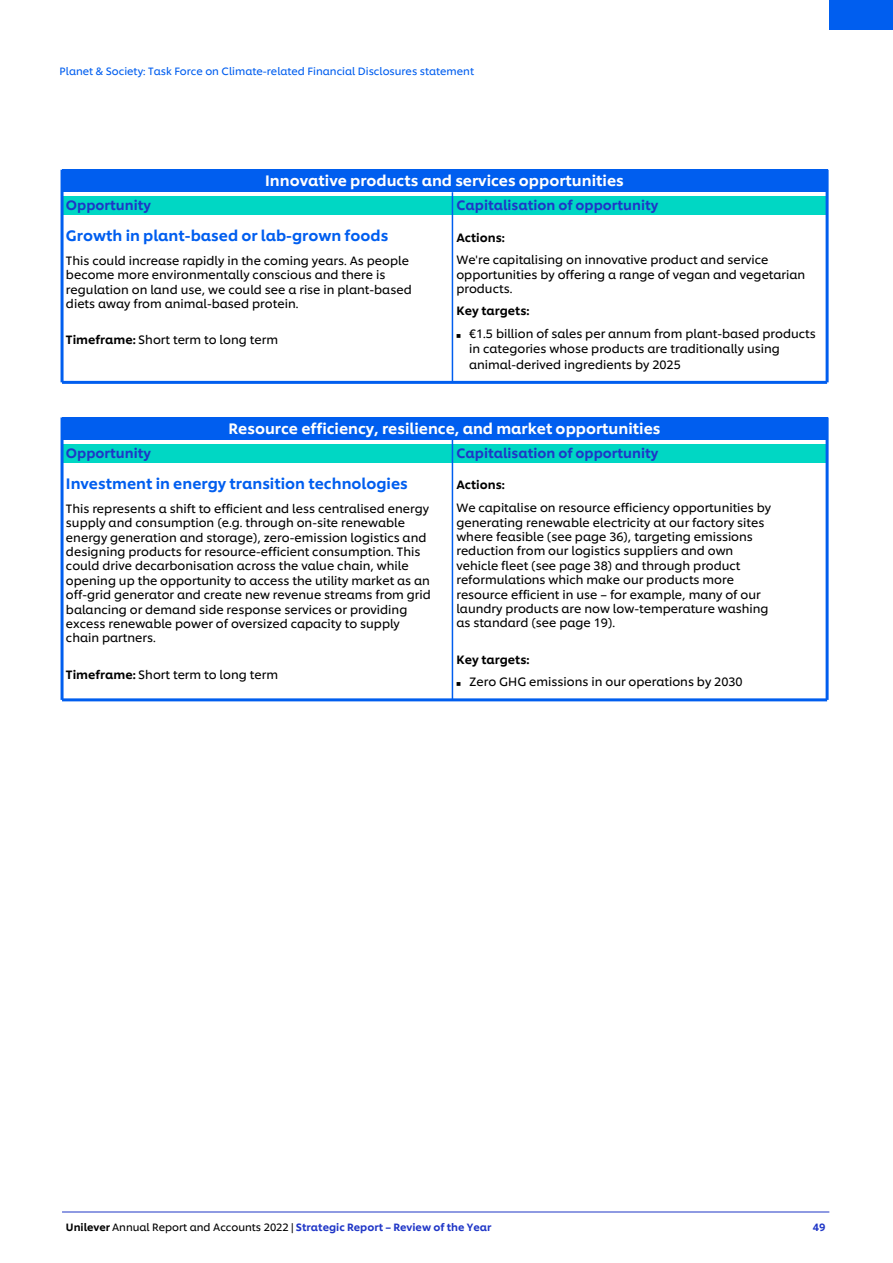
<style>
.page{position:relative;width:893px;height:1263px;background:#fff}
.page>*{position:absolute;margin:0;border:0;box-sizing:border-box;transform-origin:0 0}
.t1{font:500 15px "Unilever Shilling";color:#fff}
.t2{font:500 15px "Unilever Shilling";color:#005eef}
.t3{font:500 13.5px "Unilever Shilling";color:#1f36c7}
.t4{font:12px/14.4px "Unilever Shilling";color:#000}
.t5{font:500 12px "Unilever Shilling";color:#000}
.t6{font:10.5px "Unilever Shilling";color:#005eef}
.t7{font:500 10.5px "Unilever Shilling";color:#1f36c7}
.s1{font-weight:500}
.s2{font-family:"Quivira";font-size:6px}
.s3{color:#000}
.s4{font-weight:400;color:#000}
</style>
<div class="page">
<hr style="left:62px;top:1211px;width:767px;height:1px;background:#1f36c7">
<div style="left:62px;top:197px;width:765px;height:18px;background:#00d7c4"></div>
<div style="left:62px;top:170px;width:765px;height:22px;background:#005eef"></div>
<div style="left:62px;top:444px;width:765px;height:18px;background:#00d7c4"></div>
<div style="left:62px;top:417px;width:765px;height:23px;background:#005eef"></div>
<hr style="left:61px;top:417px;width:3px;height:283px;background:#005eef">
<div style="left:829px;top:0;width:64px;height:30px;background:#005eef"></div>
<hr style="left:826px;top:417px;width:3px;height:283px;background:#005eef">
<hr style="left:62px;top:698px;width:765px;height:3px;background:#005eef">
<hr style="left:61px;top:170px;width:3px;height:212px;background:#005eef">
<hr style="left:452px;top:192px;width:1px;height:190px;background:#005eef">
<hr style="left:826px;top:170px;width:3px;height:212px;background:#005eef">
<hr style="left:62px;top:381px;width:765px;height:3px;background:#005eef">
<hr style="left:452px;top:440px;width:1px;height:260px;background:#005eef">
<p class="t6" style="left:60px;top:64px;width:416px">Planet &amp; Society: Task Force on Climate-related Financial Disclosures statement</p>
<h6 class="t1" style="left:265px;top:169px;width:360px">Innovative products and services opportunities</h6>
<p class="t3" style="left:66px;top:195px;width:87px">Opportunity</p>
<p class="t3" style="left:456px;top:195px;width:203px">Capitalisation of opportunity</p>
<p class="t2" style="left:66px;top:224px;width:324px">Growth in plant-based or lab-grown foods</p>
<p class="t4" style="left:66px;top:252px;width:347px">This could increase rapidly in the coming years. As people become more environmentally conscious and there is regulation on land use, we could see a rise in plant-based diets away from animal-based protein.</p>
<p class="t4" style="left:66px;top:332px;width:214px"><span class="s1">Timeframe:</span> Short term to long term</p>
<p class="t4" style="left:456px;top:225px;width:314px;line-height:22.6px"><span class="s1">Actions:<br></span>We're capitalising on innovative product and service</p>
<p class="t4" style="left:456px;top:266px;width:350px">opportunities by offering a range of vegan and vegetarian products.</p>
<p class="t5" style="left:456px;top:301px;width:75px">Key targets:</p>
<p class="t4" style="left:469px;top:325px;width:348px;line-height:15.6px;text-indent:-13px"><span class="s2">■</span> €1.5 billion of sales per annum from plant-based products in categories whose products are traditionally using animal-derived ingredients by 2025</p>
<h6 class="t1" style="left:229px;top:417px;width:433px">Resource efficiency, resilience, and market opportunities</h6>
<p class="t3" style="left:66px;top:443px;width:87px">Opportunity</p>
<p class="t3" style="left:456px;top:443px;width:203px">Capitalisation of opportunity</p>
<p class="t2" style="left:66px;top:472px;width:343px">Investment in energy transition technologies</p>
<p class="t4" style="left:66px;top:500px;width:366px">This represents a shift to efficient and less centralised energy supply and consumption (e.g. through on-site renewable energy generation and storage), zero-emission logistics and designing products for resource-efficient consumption. This could drive decarbonisation across the value chain, while opening up the opportunity to access the utility market as an off-grid generator and create new revenue streams from grid balancing or demand side response services or providing excess renewable power of oversized capacity to supply chain partners.</p>
<p class="t4" style="left:66px;top:666px;width:214px"><span class="s1">Timeframe:</span> Short term to long term</p>
<p class="t4" style="left:456px;top:473px;width:316px;line-height:22.6px"><span class="s1">Actions:<br></span>We capitalise on resource efficiency opportunities by</p>
<p class="t4" style="left:456px;top:514px;width:314px">generating renewable electricity at our factory sites where feasible (see page 36), targeting emissions reduction from our logistics suppliers and own vehicle fleet (see page 38) and through product reformulations which make our products more resource efficient in use – for example, many of our laundry products are now low-temperature washing as standard (see page 19).</p>
<p class="t5" style="left:456px;top:650px;width:75px">Key targets:</p>
<p class="t4" style="left:456px;top:674px;width:288px"><span class="s2">■</span> Zero GHG emissions in our operations by 2030</p>
<p class="t7" style="left:66px;top:1219px;width:427px"><span class="s3">Unilever</span> <span class="s4">Annual Report and Accounts 2022 |</span> Strategic Report – Review of the Year</p>
<p class="t7" style="left:813px;top:1219px;width:14px">49</p>
</div>
